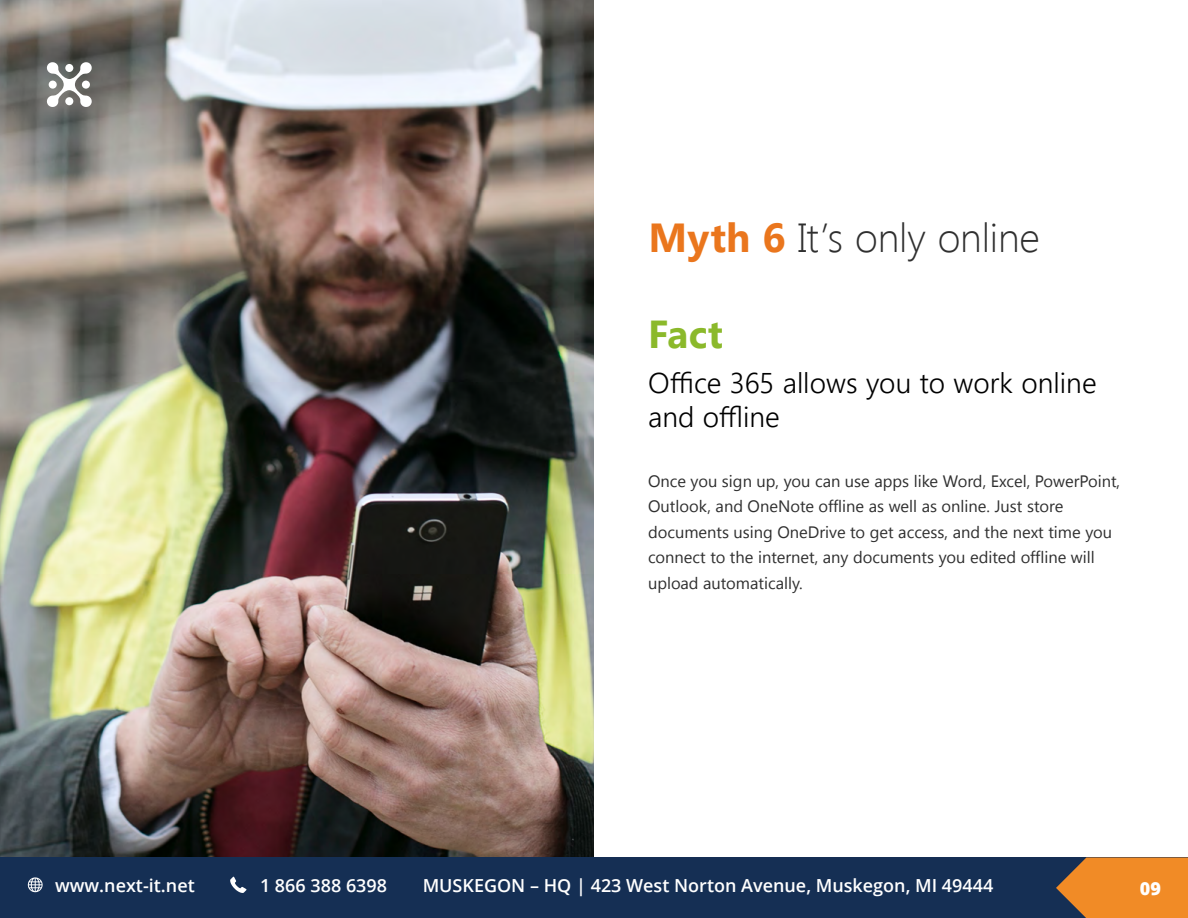
<style>
.page{position:relative;width:1188px;height:918px;background:#fff}
.page>*{position:absolute;margin:0;border:0;box-sizing:border-box;transform-origin:0 0}
.t1{font:300 40.5px "Segoe UI";letter-spacing:-.005em;color:#2f2f2f}
.t2{font:700 39px "Segoe UI";color:#8bb92b}
.t3{font:300 28.5px/34.2px "Segoe UI";color:#000}
.t4{font:600 18px "Open Sans";color:#fff}
.t5{font:800 18px "Open Sans";color:#fff}
.t6{font:16.5px/25.5px "Segoe UI";color:#2f2f2f}
.s1{font-weight:700;color:#ea761d}
</style>
<div class="page">
<img style="left:0;top:0;width:594px;height:858px">
<div style="left:0;top:858px;width:1188px;height:60px;background:#152f54"></div>
<svg style="left:1056px;top:858px;width:132px;height:60px;background:#d7802b"></svg>
<svg style="left:28px;top:877px;width:15px;height:15px"></svg>
<svg style="left:230px;top:877px;width:16px;height:16px"></svg>
<svg style="left:45px;top:61px;width:48px;height:47px"></svg>
<h1 class="t1" style="left:649px;top:210px;width:393px"><span class="s1">Myth 6</span> It’s only online</h1>
<h2 class="t2" style="left:648px;top:307px;width:77px">Fact</h2>
<h3 class="t3" style="left:648px;top:365px;width:450px">Office 365 allows you to work online and offline</h3>
<p class="t6" style="left:648px;top:467px;width:474px">Once you sign up, you can use apps like Word, Excel, PowerPoint, Outlook, and OneNote offline as well as online. Just store documents using OneDrive to get access, and the next time you connect to the internet, any documents you edited offline will upload automatically.</p>
<p class="t4" style="left:55px;top:873px;width:141px">www.next-it.net</p>
<p class="t4" style="left:260px;top:873px;width:129px">1 866 388 6398</p>
<p class="t4" style="left:423px;top:873px;width:572px">MUSKEGON – HQ | 423 West Norton Avenue, Muskegon, MI 49444</p>
<p class="t5" style="left:1140px;top:875px;width:23px">09</p>
</div>
